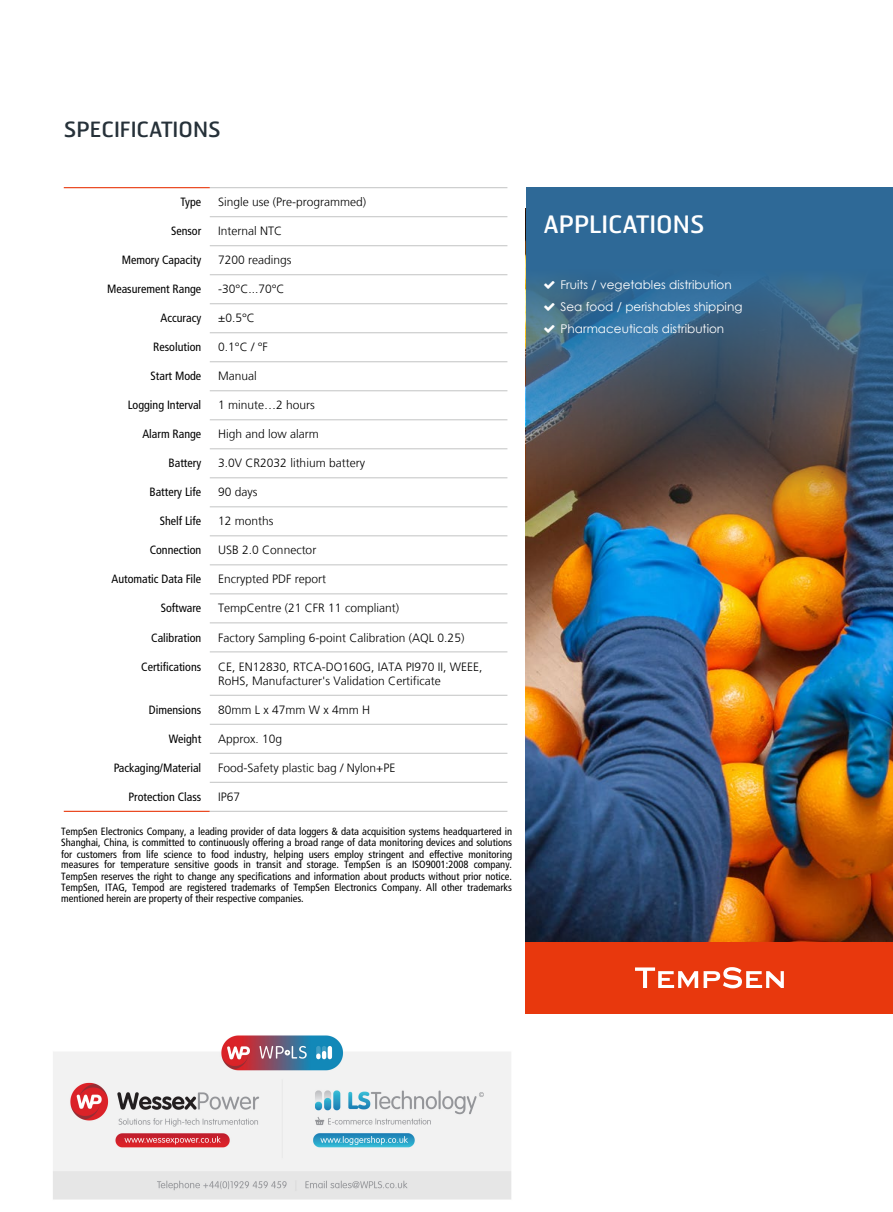
<style>
.page{position:relative;width:893px;height:1212px;background:#fff}
.page>*{position:absolute;margin:0;border:0;box-sizing:border-box;transform-origin:0 0}
.t1{font:24px "Hermes";color:#fff}
.t2{font:21px "Hermes";color:#263139}
.t3{font:300 12px/14.4px "Frutiger LT";color:#000}
.t4{font:condensed 12px "Frutiger LT";color:#000}
.t5{font:12px/22px "Century Gothic";color:#fff}
.t6{font:condensed 10.5px/11.2px "Frutiger LT";color:#000;text-align:justify}
</style>
<div class="page">
<hr style="left:64px;top:811px;width:146px;height:1px;background:#e8380d">
<hr style="left:210px;top:216px;width:297px;height:1px;background:#c9caca">
<hr style="left:210px;top:245px;width:297px;height:1px;background:#c9caca">
<hr style="left:210px;top:274px;width:297px;height:1px;background:#c9caca">
<hr style="left:210px;top:303px;width:297px;height:1px;background:#c9caca">
<hr style="left:210px;top:332px;width:297px;height:1px;background:#c9caca">
<hr style="left:210px;top:361px;width:297px;height:1px;background:#c9caca">
<hr style="left:210px;top:506px;width:297px;height:1px;background:#c9caca">
<hr style="left:210px;top:535px;width:297px;height:1px;background:#c9caca">
<hr style="left:210px;top:564px;width:297px;height:1px;background:#c9caca">
<hr style="left:210px;top:593px;width:297px;height:1px;background:#c9caca">
<hr style="left:210px;top:622px;width:297px;height:1px;background:#c9caca">
<hr style="left:210px;top:651px;width:297px;height:1px;background:#c9caca">
<hr style="left:210px;top:695px;width:297px;height:1px;background:#c9caca">
<hr style="left:210px;top:724px;width:297px;height:1px;background:#c9caca">
<hr style="left:210px;top:753px;width:297px;height:1px;background:#c9caca">
<hr style="left:210px;top:782px;width:297px;height:1px;background:#c9caca">
<hr style="left:210px;top:477px;width:297px;height:1px;background:#c9caca">
<hr style="left:210px;top:448px;width:297px;height:1px;background:#c9caca">
<hr style="left:210px;top:187px;width:297px;height:1px;background:#c9caca">
<hr style="left:210px;top:811px;width:297px;height:1px;background:#c9caca">
<hr style="left:64px;top:187px;width:146px;height:1px;background:#e8380d">
<hr style="left:210px;top:390px;width:297px;height:1px;background:#c9caca">
<hr style="left:210px;top:419px;width:297px;height:1px;background:#c9caca">
<img style="left:526px;top:658px;width:367px;height:284px">
<img style="left:526px;top:187px;width:367px;height:471px">
<div style="left:526px;top:942px;width:367px;height:71px;background:#e8380d"></div>
<svg style="left:635px;top:967px;width:63px;height:21px"></svg>
<svg style="left:704px;top:967px;width:80px;height:21px"></svg>
<img style="left:53px;top:1035px;width:458px;height:165px">
<svg style="left:544px;top:281px;width:11px;height:8px"></svg>
<svg style="left:544px;top:303px;width:11px;height:8px"></svg>
<svg style="left:544px;top:325px;width:11px;height:8px"></svg>
<h2 class="t2" style="left:64px;top:116px;width:159px">SPECIFICATIONS</h2>
<p class="t4" style="left:180px;top:195px;width:22px">Type</p>
<p class="t3" style="left:218px;top:195px;width:150px">Single use (Pre-programmed)</p>
<p class="t4" style="left:171px;top:224px;width:32px">Sensor</p>
<p class="t3" style="left:218px;top:224px;width:66px">Internal NTC</p>
<p class="t4" style="left:122px;top:253px;width:81px">Memory Capacity</p>
<p class="t3" style="left:218px;top:253px;width:75px">7200 readings</p>
<p class="t4" style="left:107px;top:282px;width:96px">Measurement Range</p>
<p class="t3" style="left:218px;top:282px;width:68px">-30°C...70°C</p>
<p class="t4" style="left:161px;top:311px;width:42px">Accuracy</p>
<p class="t3" style="left:218px;top:311px;width:38px">±0.5°C</p>
<p class="t4" style="left:153px;top:340px;width:50px">Resolution</p>
<p class="t3" style="left:218px;top:340px;width:51px">0.1°C / °F</p>
<p class="t4" style="left:151px;top:369px;width:52px">Start Mode</p>
<p class="t3" style="left:218px;top:369px;width:40px">Manual</p>
<p class="t4" style="left:128px;top:398px;width:75px">Logging Interval</p>
<p class="t3" style="left:218px;top:398px;width:98px">1 minute…2 hours</p>
<p class="t4" style="left:142px;top:427px;width:60px">Alarm Range</p>
<p class="t3" style="left:218px;top:427px;width:102px">High and low alarm</p>
<p class="t4" style="left:169px;top:456px;width:34px">Battery</p>
<p class="t3" style="left:218px;top:456px;width:148px">3.0V CR2032 lithium battery</p>
<p class="t4" style="left:150px;top:485px;width:53px">Battery Life</p>
<p class="t3" style="left:218px;top:485px;width:41px">90 days</p>
<p class="t4" style="left:160px;top:514px;width:43px">Shelf Life</p>
<p class="t3" style="left:218px;top:514px;width:57px">12 months</p>
<p class="t4" style="left:150px;top:543px;width:53px">Connection</p>
<p class="t3" style="left:218px;top:543px;width:100px">USB 2.0 Connector</p>
<p class="t4" style="left:112px;top:572px;width:91px">Automatic Data File</p>
<p class="t3" style="left:218px;top:572px;width:109px">Encrypted PDF report</p>
<p class="t4" style="left:161px;top:601px;width:42px">Software</p>
<p class="t3" style="left:218px;top:601px;width:182px">TempCentre (21 CFR 11 compliant)</p>
<p class="t4" style="left:151px;top:630px;width:51px">Calibration</p>
<p class="t3" style="left:218px;top:630px;width:248px">Factory Sampling 6-point Calibration (AQL 0.25)</p>
<p class="t4" style="left:141px;top:659px;width:61px">Certifications</p>
<p class="t3" style="left:218px;top:659px;width:266px">CE, EN12830, RTCA-DO160G, IATA PI970 II, WEEE,<br>RoHS, Manufacturer's Validation Certificate</p>
<p class="t4" style="left:149px;top:703px;width:54px">Dimensions</p>
<p class="t3" style="left:218px;top:703px;width:154px">80mm L x 47mm W x 4mm H</p>
<p class="t4" style="left:169px;top:732px;width:34px">Weight</p>
<p class="t3" style="left:218px;top:732px;width:66px">Approx. 10g</p>
<p class="t4" style="left:114px;top:761px;width:89px">Packaging/Material</p>
<p class="t3" style="left:218px;top:761px;width:179px">Food-Safety plastic bag / Nylon+PE</p>
<p class="t4" style="left:128px;top:790px;width:74px">Protection Class</p>
<p class="t3" style="left:218px;top:790px;width:24px">IP67</p>
<p class="t6" style="left:61px;top:825px;width:452px;line-height:11.7px">TempSen Electronics Company, a leading provider of data loggers &amp; data acquisition systems headquartered in Shanghai, China, is committed to continuously offering a broad range of data monitoring devices and solutions for customers from life science to food industry, helping users employ stringent and effective monitoring</p>
<p class="t6" style="left:61px;top:859px;width:452px">measures for temperature sensitive goods in transit and storage. TempSen is an ISO9001:2008 company.<br>TempSen reserves the right to change any specifications and information about products without prior notice.<br>TempSen, ITAG, Tempod are registered trademarks of TempSen Electronics Company. All other trademarks mentioned herein are property of their respective companies.</p>
<h1 class="t1" style="left:543px;top:209px;width:163px">APPLICATIONS</h1>
<p class="t5" style="left:560px;top:273px;width:183px">Fruits / vegetables distribution<br>Sea food / perishables shipping<br>Pharmaceuticals distribution</p>
</div>
